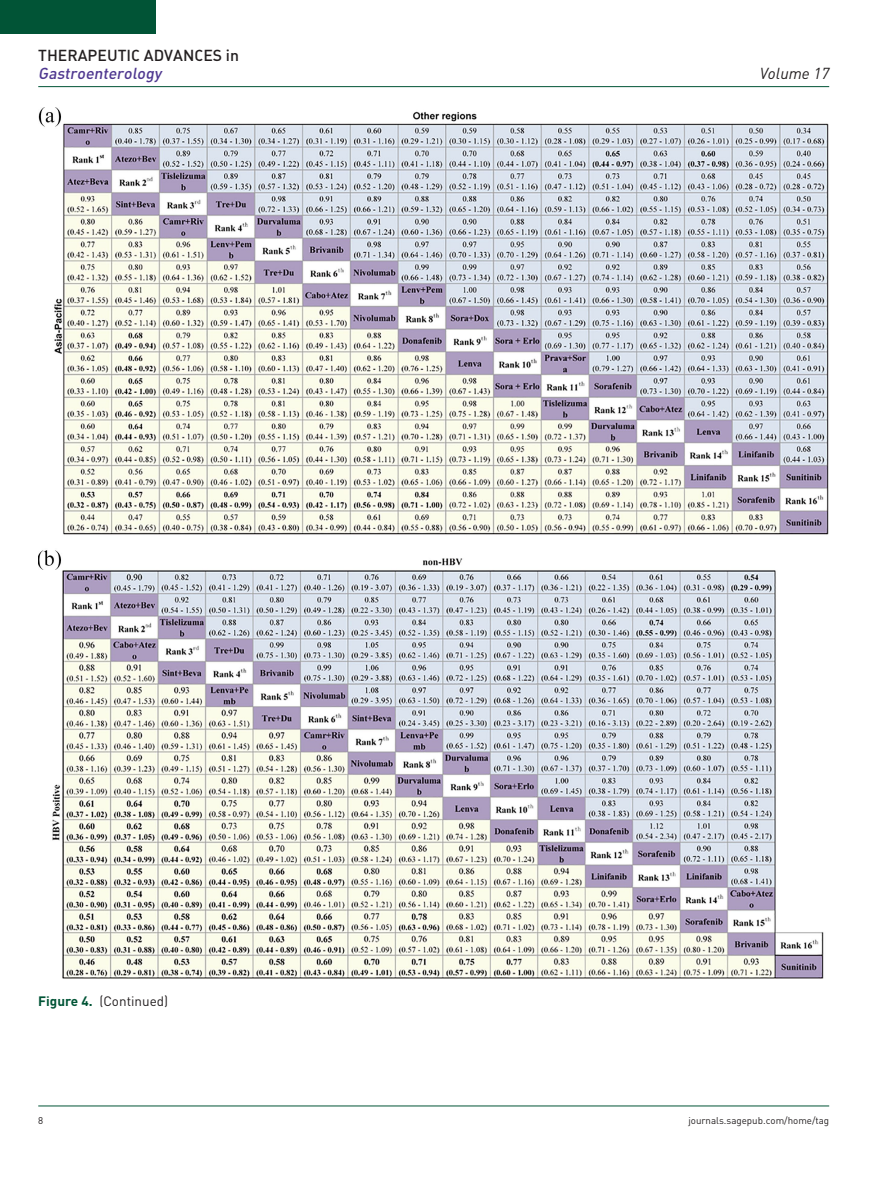
<style>
.page{position:relative;width:893px;height:1191px;background:#fff}
.page>*{position:absolute;margin:0;border:0;box-sizing:border-box;transform-origin:0 0}
.t1{font:15.75px "DIN Medium Alternate";color:#231f20}
.t2{font:italic 15.75px "DIN Medium Alternate";color:#4f3890}
.t3{font:italic 15.75px "DIN";color:#231f20}
.t4{font:13.5px "DIN";color:#231f20}
.t5{font:9.75px "DIN";color:#231f20}
.s1{font-weight:700;color:#015436}
</style>
<div class="page">
<hr style="left:38px;top:86px;width:791px;height:1px;background:#015436">
<hr style="left:38px;top:1105px;width:791px;height:1px;background:#015436">
<div style="left:0;top:0;width:155px;height:34px;background:#015436"></div>
<img style="left:39px;top:108px;width:789px;height:870px">
<h1 class="t1" style="left:38px;top:45px;width:202px">THERAPEUTIC ADVANCES IN</h1>
<h1 class="t2" style="left:38px;top:63px;width:125px">Gastroenterology</h1>
<h2 class="t4" style="left:38px;top:992px;width:132px"><span class="s1">Figure 4.</span> (Continued)</h2>
<h1 class="t3" style="left:760px;top:63px;width:71px">Volume 17</h1>
<p class="t5" style="left:38px;top:1114px;width:7px">8</p>
<p class="t5" style="left:688px;top:1114px;width:142px">journals.sagepub.com/home/tag</p>
</div>
